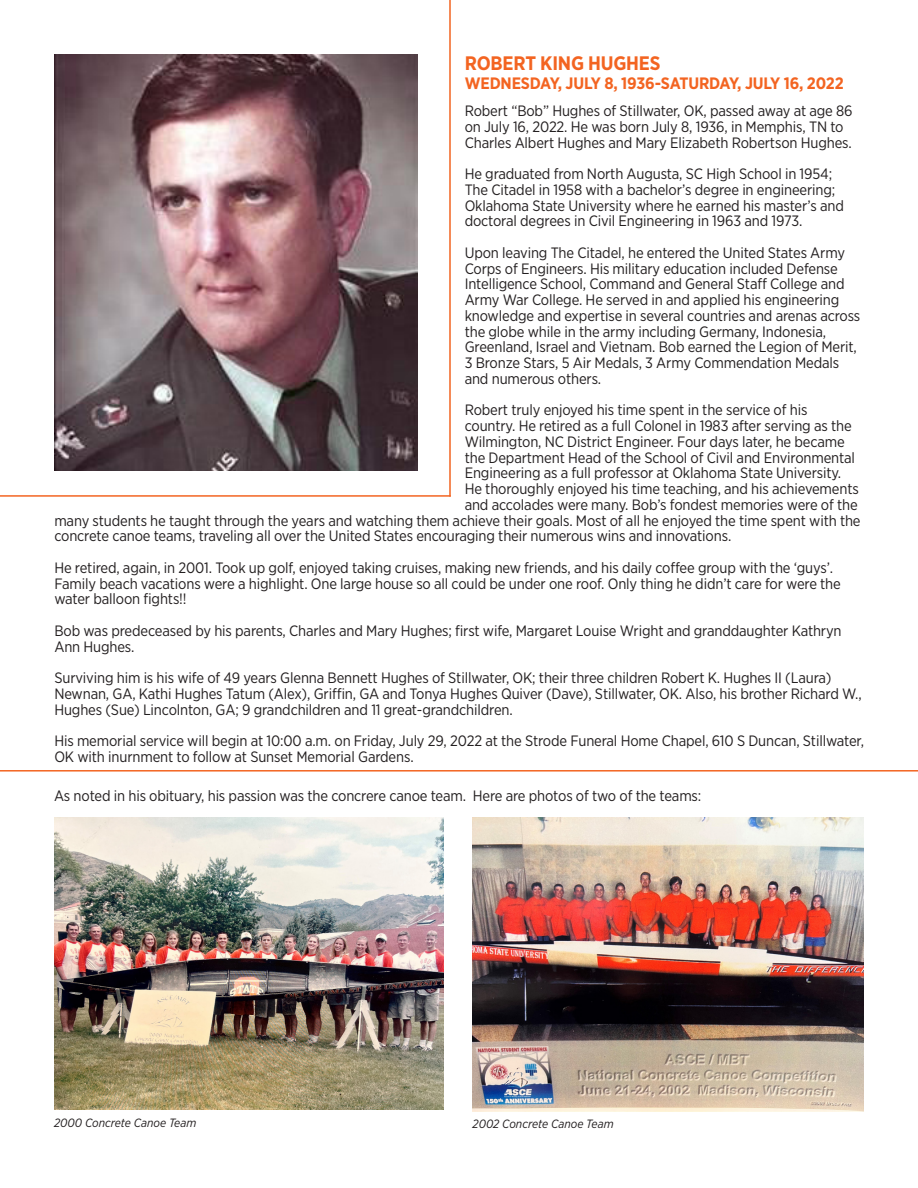
<style>
.page{position:relative;width:918px;height:1188px;background:#fff}
.page>*{position:absolute;margin:0;border:0;box-sizing:border-box;transform-origin:0 0}
.t1{font:700 19.5px "Gotham Narrow";letter-spacing:-.01em;color:#f36421}
.t2{font:700 16.5px "Gotham Narrow";letter-spacing:-.01em;color:#f36421}
.t3{font:15px/15.8px "Gotham Narrow";letter-spacing:-.01em;color:#231f20}
.t4{font:italic 12px "Gotham Narrow";color:#231f20}
</style>
<div class="page">
<hr style="left:449px;top:0;width:2px;height:497px;background:#f36421">
<hr style="left:0;top:495px;width:451px;height:2px;background:#f36421">
<hr style="left:0;top:770px;width:918px;height:2px;background:#f36421">
<img style="left:54px;top:54px;width:363px;height:416px">
<img style="left:54px;top:818px;width:389px;height:291px">
<img style="left:473px;top:818px;width:391px;height:293px">
<p class="t1" style="left:465px;top:50px;width:197px">ROBERT KING HUGHES</p>
<p class="t2" style="left:465px;top:73px;width:381px">WEDNESDAY, JULY 8, 1936-SATURDAY, JULY 16, 2022</p>
<p class="t3" style="left:465px;top:103px;width:389px">Robert “Bob” Hughes of Stillwater, OK, passed away at age 86 on July 16, 2022. He was born July 8, 1936, in Memphis, TN to<br>Charles Albert Hughes and Mary Elizabeth Robertson Hughes.</p>
<p class="t3" style="left:465px;top:166px;width:381px">He graduated from North Augusta, SC High School in 1954; The Citadel in 1958 with a bachelor’s degree in engineering; Oklahoma State University where he earned his master’s and doctoral degrees in Civil Engineering in 1963 and 1973.</p>
<p class="t3" style="left:465px;top:244px;width:397px">Upon leaving The Citadel, he entered the United States Army Corps of Engineers. His military education included Defense Intelligence School, Command and General Staff College and Army War College. He served in and applied his engineering knowledge and expertise in several countries and arenas across the globe while in the army including Germany, Indonesia, Greenland, Israel and Vietnam. Bob earned the Legion of Merit, 3 Bronze Stars, 5 Air Medals, 3 Army Commendation Medals and numerous others.</p>
<p class="t3" style="left:465px;top:402px;width:344px">Robert truly enjoyed his time spent in the service of his</p>
<p class="t3" style="left:465px;top:418px;width:389px">country. He retired as a full Colonel in 1983 after serving as the</p>
<p class="t3" style="left:465px;top:433px;width:382px">Wilmington, NC District Engineer. Four days later, he became</p>
<p class="t3" style="left:465px;top:449px;width:392px">the Department Head of the School of Civil and Environmental</p>
<p class="t3" style="left:465px;top:465px;width:378px">Engineering as a full professor at Oklahoma State University.</p>
<p class="t3" style="left:465px;top:481px;width:396px">He thoroughly enjoyed his time teaching, and his achievements</p>
<p class="t3" style="left:465px;top:496px;width:395px">and accolades were many. Bob’s fondest memories were of the</p>
<p class="t3" style="left:54px;top:512px;width:808px">many students he taught through the years and watching them achieve their goals. Most of all he enjoyed the time spent with the</p>
<p class="t3" style="left:54px;top:528px;width:678px">concrete canoe teams, traveling all over the United States encouraging their numerous wins and innovations.</p>
<p class="t3" style="left:54px;top:559px;width:788px">He retired, again, in 2001. Took up golf, enjoyed taking cruises, making new friends, and his daily coffee group with the ‘guys’.<br>Family beach vacations were a highlight. One large house so all could be under one roof. Only thing he didn’t care for were the water balloon fights!!</p>
<p class="t3" style="left:54px;top:622px;width:789px">Bob was predeceased by his parents, Charles and Mary Hughes; first wife, Margaret Louise Wright and granddaughter Kathryn<br>Ann Hughes.</p>
<p class="t3" style="left:54px;top:670px;width:809px">Surviving him is his wife of 49 years Glenna Bennett Hughes of Stillwater, OK; their three children Robert K. Hughes II (Laura)<br>Newnan, GA, Kathi Hughes Tatum (Alex), Griffin, GA and Tonya Hughes Quiver (Dave), Stillwater, OK. Also, his brother Richard W.,<br>Hughes (Sue) Lincolnton, GA; 9 grandchildren and 11 great-grandchildren.</p>
<p class="t3" style="left:54px;top:733px;width:811px">His memorial service will begin at 10:00 a.m. on Friday, July 29, 2022 at the Strode Funeral Home Chapel, 610 S Duncan, Stillwater,<br>OK with inurnment to follow at Sunset Memorial Gardens.</p>
<p class="t3" style="left:54px;top:788px;width:649px">As noted in his obituary, his passion was the concrere canoe team. Here are photos of two of the teams:</p>
<p class="t4" style="left:54px;top:1115px;width:144px">2000 Concrete Canoe Team</p>
<p class="t4" style="left:473px;top:1116px;width:143px">2002 Concrete Canoe Team</p>
</div>
